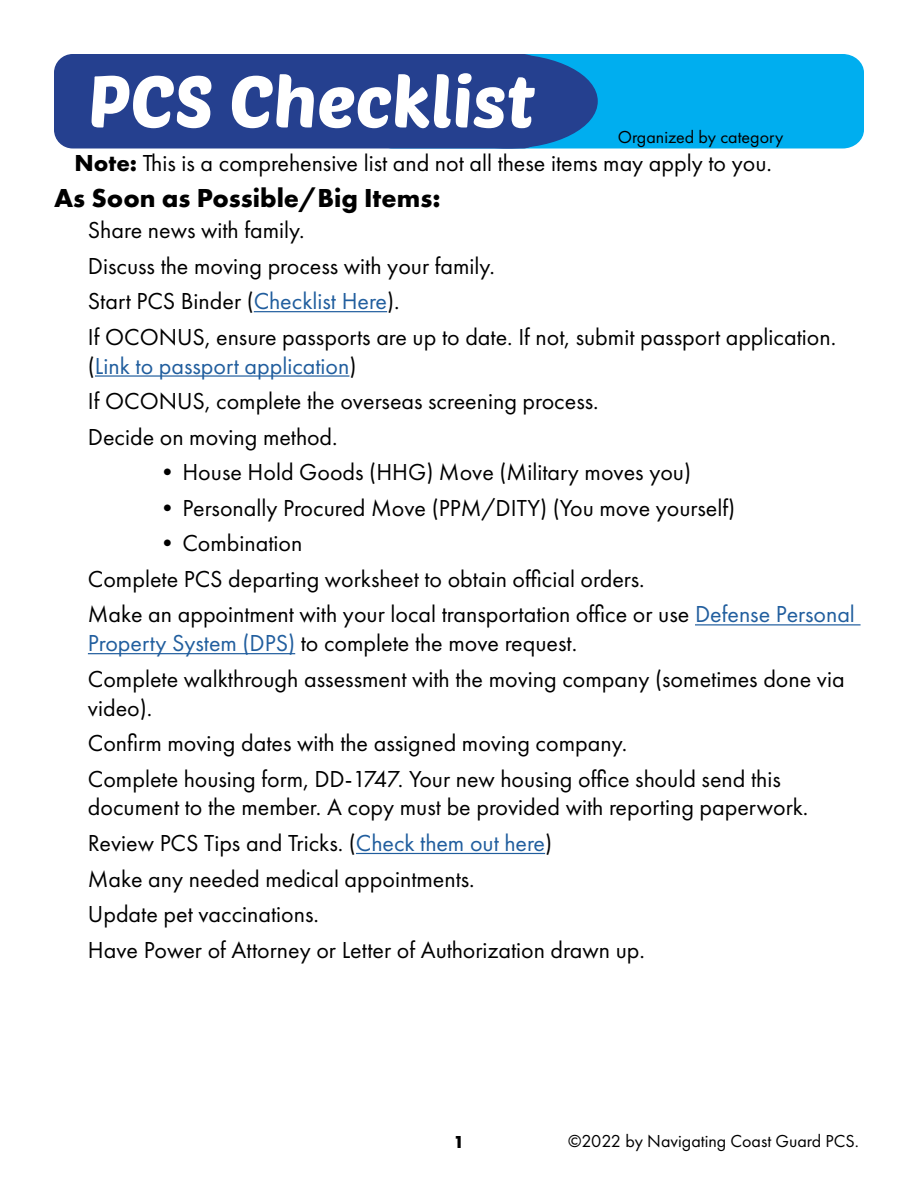
<style>
.page{position:relative;width:918px;height:1188px;background:#fff}
.page>*{position:absolute;margin:0;border:0;box-sizing:border-box;transform-origin:0 0}
.t1{font:72px "Poetsen One";color:#fff}
.t2{font:700 27px "Futura PT";color:#000}
.t3{font:24px/35.5px "Futura PT";color:#000}
.t4{font:18px "Futura PT";color:#000}
.t5{font:700 18px "Futura PT";color:#000}
.s1{font-weight:700}
.s2{color:#215e9e}
</style>
<div class="page">
<hr style="left:254px;top:311px;width:133px;height:1px;background:#215e9e">
<hr style="left:95px;top:375px;width:254px;height:2px;background:#215e9e">
<hr style="left:695px;top:624px;width:166px;height:1px;background:#215e9e">
<hr style="left:88px;top:653px;width:207px;height:1px;background:#215e9e">
<hr style="left:356px;top:853px;width:189px;height:1px;background:#215e9e">
<div style="left:371px;top:54px;width:493px;height:95px;background:#00aeef"></div>
<div style="left:418px;top:55px;width:179px;height:93px;background:#25408f;border-radius:50%"></div>
<div style="left:55px;top:55px;width:486px;height:93px;background:#25408f;border-radius:18px"></div>
<div style="left:54px;top:54px;width:488px;height:94px;border:2px solid #25408f;border-radius:18px"></div>
<h1 class="t1" style="left:88px;top:56px;width:449px">PCS Checklist</h1>
<p class="t4" style="left:618px;top:127px;width:167px">Organized by category</p>
<p class="t3" style="left:75px;top:145px;width:699px"><span class="s1">Note:</span> This is a comprehensive list and not all these items may apply to you.</p>
<p class="t2" style="left:54px;top:180px;width:388px">As Soon as Possible/Big Items:</p>
<p class="t3" style="left:88px;top:212px;width:750px">Share news with family.<br>Discuss the moving process with your family.<br>Start PCS Binder (<span class="s2">Checklist Here</span>).<br>If OCONUS, ensure passports are up to date. If not, submit passport application.</p>
<p class="t3" style="left:88px;top:348px;width:512px">(<span class="s2">Link to passport application</span>)<br>If OCONUS, complete the overseas screening process.<br>Decide on moving method.</p>
<p class="t3" style="left:155px;top:454px;width:537px">•House Hold Goods (HHG) Move (Military moves you)</p>
<p class="t3" style="left:155px;top:490px;width:581px">•Personally Procured Move (PPM/DITY) (You move yourself)</p>
<p class="t3" style="left:88px;top:525px;width:769px;text-indent:68px">•Combination<br>Complete PCS departing worksheet to obtain official orders.<br>Make an appointment with your local transportation office or use <span class="s2">Defense Personal</span></p>
<p class="t3" style="left:88px;top:625px;width:758px"><span class="s2">Property System (DPS)</span> to complete the move request.<br>Complete walkthrough assessment with the moving company (sometimes done via</p>
<p class="t3" style="left:88px;top:690px;width:695px">video).<br>Confirm moving dates with the assigned moving company.<br>Complete housing form, DD-1747. Your new housing office should send this</p>
<p class="t3" style="left:88px;top:790px;width:722px">document to the member. A copy must be provided with reporting paperwork.<br>Review PCS Tips and Tricks. (<span class="s2">Check them out here</span>)<br>Make any needed medical appointments.<br>Update pet vaccinations.<br>Have Power of Attorney or Letter of Authorization drawn up.</p>
<p class="t5" style="left:454px;top:1130px;width:12px">1</p>
<p class="t4" style="left:568px;top:1130px;width:292px">©2022 by Navigating Coast Guard PCS.</p>
</div>
